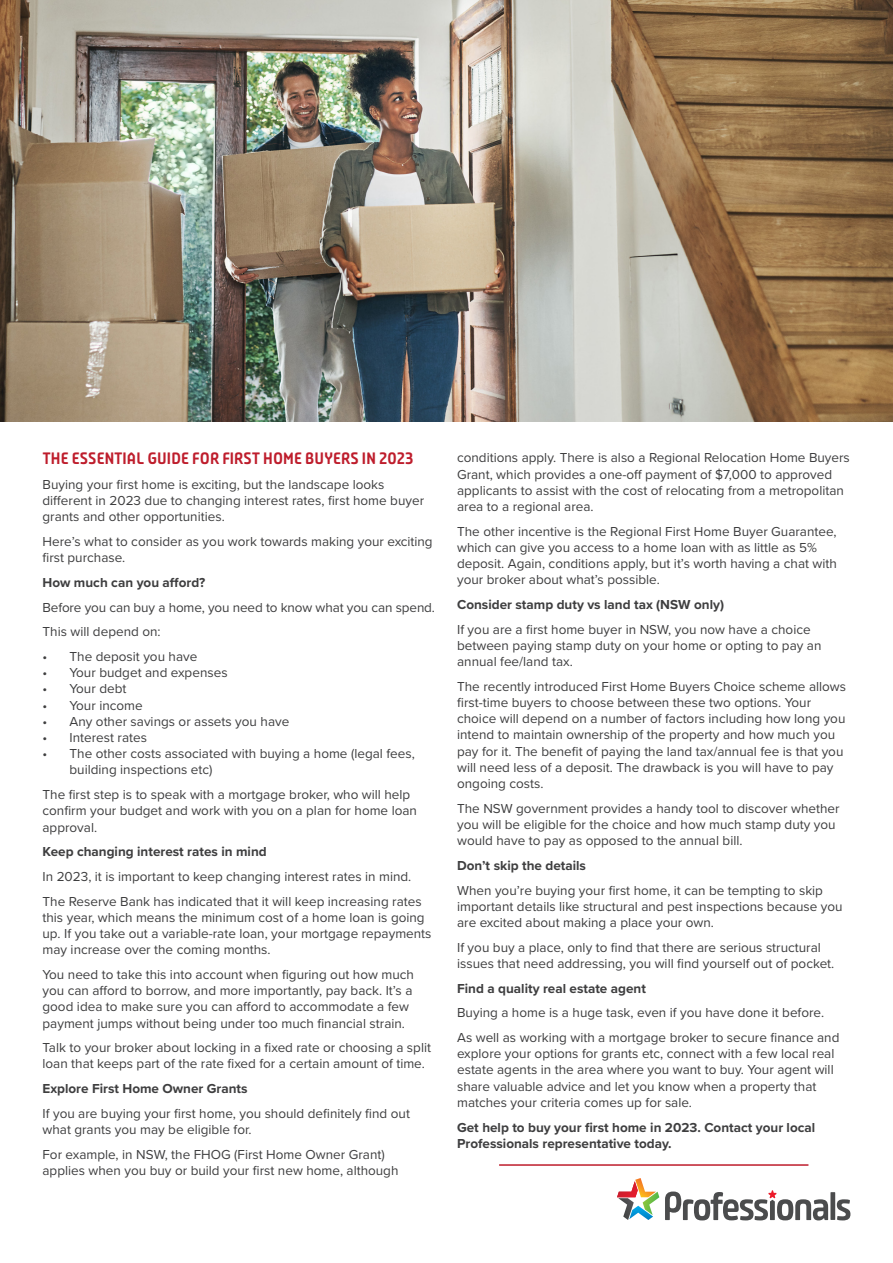
<style>
.page{position:relative;width:893px;height:1263px;background:#fff}
.page>*{position:absolute;margin:0;border:0;box-sizing:border-box;transform-origin:0 0}
.t1{font:700 16.5px "Plau";letter-spacing:-.03em;color:#be1d2c}
.Body_Copy{font:13.5px/16.2px "Proxima Nova";color:#3e3e3f}
.Body_Copy-2{font:700 13.5px/16.2px "Proxima Nova";color:#3e3e3f}
</style>
<div class="page">
<hr style="left:499px;top:1164px;width:309px;height:2px;background:#be1d2c">
<div style="left:830px;top:1192px;width:5px;height:28px;background:#4b4c4d"></div>
<svg style="left:837px;top:1199px;width:13px;height:21px"></svg>
<svg style="left:665px;top:1190px;width:163px;height:30px"></svg>
<svg style="left:617px;top:1178px;width:42px;height:42px"></svg>
<img style="left:0;top:0;width:893px;height:422px">
<h1 class="t1" style="left:43px;top:449px;width:373px">THE ESSENTIAL GUIDE FOR FIRST HOME BUYERS IN 2023</h1>
<p class="Body_Copy" style="left:43px;top:476px;width:383px">Buying your first home is exciting, but the landscape looks different in 2023 due to changing interest rates, first home buyer grants and other opportunities.</p>
<p class="Body_Copy" style="left:43px;top:533px;width:392px">Here’s what to consider as you work towards making your exciting first purchase.</p>
<p class="Body_Copy-2" style="left:43px;top:574px;width:164px">How much can you afford?</p>
<p class="Body_Copy" style="left:43px;top:598px;width:394px">Before you can buy a home, you need to know what you can spend.</p>
<p class="Body_Copy" style="left:43px;top:623px;width:120px">This will depend on:</p>
<p class="Body_Copy" style="left:43px;top:648px;width:156px">• The deposit you have</p>
<p class="Body_Copy" style="left:43px;top:664px;width:187px">• Your budget and expenses</p>
<p class="Body_Copy" style="left:43px;top:680px;width:85px">• Your debt</p>
<p class="Body_Copy" style="left:43px;top:696px;width:102px">• Your income</p>
<p class="Body_Copy" style="left:43px;top:713px;width:248px">• Any other savings or assets you have</p>
<p class="Body_Copy" style="left:43px;top:729px;width:106px">• Interest rates</p>
<p class="Body_Copy" style="left:70px;top:745px;width:347px;text-indent:-27px">• The other costs associated with buying a home (legal fees, building inspections etc)</p>
<p class="Body_Copy" style="left:43px;top:786px;width:376px">The first step is to speak with a mortgage broker, who will help confirm your budget and work with you on a plan for home loan approval.</p>
<p class="Body_Copy-2" style="left:43px;top:843px;width:226px">Keep changing interest rates in mind</p>
<p class="Body_Copy" style="left:43px;top:868px;width:370px">In 2023, it is important to keep changing interest rates in mind.</p>
<p class="Body_Copy" style="left:43px;top:892px;width:390px">The Reserve Bank has indicated that it will keep increasing rates this year, which means the minimum cost of a home loan is going up. If you take out a variable-rate loan, your mortgage repayments may increase over the coming months.</p>
<p class="Body_Copy" style="left:43px;top:966px;width:373px">You need to take this into account when figuring out how much you can afford to borrow, and more importantly, pay back. It’s a good idea to make sure you can afford to accommodate a few payment jumps without being under too much financial strain.</p>
<p class="Body_Copy" style="left:43px;top:1039px;width:390px">Talk to your broker about locking in a fixed rate or choosing a split loan that keeps part of the rate fixed for a certain amount of time.</p>
<p class="Body_Copy-2" style="left:43px;top:1080px;width:207px">Explore First Home Owner Grants</p>
<p class="Body_Copy" style="left:43px;top:1105px;width:369px">If you are buying your first home, you should definitely find out what grants you may be eligible for.</p>
<p class="Body_Copy" style="left:43px;top:1145px;width:357px">For example, in NSW, the FHOG (First Home Owner Grant) applies when you buy or build your first new home, although</p>
<p class="Body_Copy" style="left:457px;top:449px;width:394px">conditions apply. There is also a Regional Relocation Home Buyers Grant, which provides a one-off payment of $7,000 to approved applicants to assist with the cost of relocating from a metropolitan area to a regional area.</p>
<p class="Body_Copy" style="left:457px;top:522px;width:381px">The other incentive is the Regional First Home Buyer Guarantee, which can give you access to a home loan with as little as 5% deposit. Again, conditions apply, but it’s worth having a chat with your broker about what’s possible.</p>
<p class="Body_Copy-2" style="left:457px;top:596px;width:268px">Consider stamp duty vs land tax (NSW only)</p>
<p class="Body_Copy" style="left:457px;top:621px;width:366px">If you are a first home buyer in NSW, you now have a choice between paying stamp duty on your home or opting to pay an annual fee/land tax.</p>
<p class="Body_Copy" style="left:457px;top:678px;width:391px">The recently introduced First Home Buyers Choice scheme allows first-time buyers to choose between these two options. Your choice will depend on a number of factors including how long you intend to maintain ownership of the property and how much you pay for it. The benefit of paying the land tax/annual fee is that you will need less of a deposit. The drawback is you will have to pay ongoing costs.</p>
<p class="Body_Copy" style="left:457px;top:800px;width:384px">The NSW government provides a handy tool to discover whether you will be eligible for the choice and how much stamp duty you would have to pay as opposed to the annual bill.</p>
<p class="Body_Copy-2" style="left:457px;top:857px;width:130px">Don’t skip the details</p>
<p class="Body_Copy" style="left:457px;top:881px;width:387px">When you’re buying your first home, it can be tempting to skip important details like structural and pest inspections because you are excited about making a place your own.</p>
<p class="Body_Copy" style="left:457px;top:938px;width:379px">If you buy a place, only to find that there are serious structural issues that need addressing, you will find yourself out of pocket.</p>
<p class="Body_Copy-2" style="left:457px;top:980px;width:190px">Find a quality real estate agent</p>
<p class="Body_Copy" style="left:457px;top:1004px;width:369px">Buying a home is a huge task, even if you have done it before.</p>
<p class="Body_Copy" style="left:457px;top:1029px;width:384px">As well as working with a mortgage broker to secure finance and explore your options for grants etc, connect with a few local real estate agents in the area where you want to buy. Your agent will share valuable advice and let you know when a property that matches your criteria comes up for sale.</p>
<p class="Body_Copy-2" style="left:457px;top:1119px;width:360px">Get help to buy your first home in 2023. Contact your local<br>Professionals representative today.</p>
</div>
